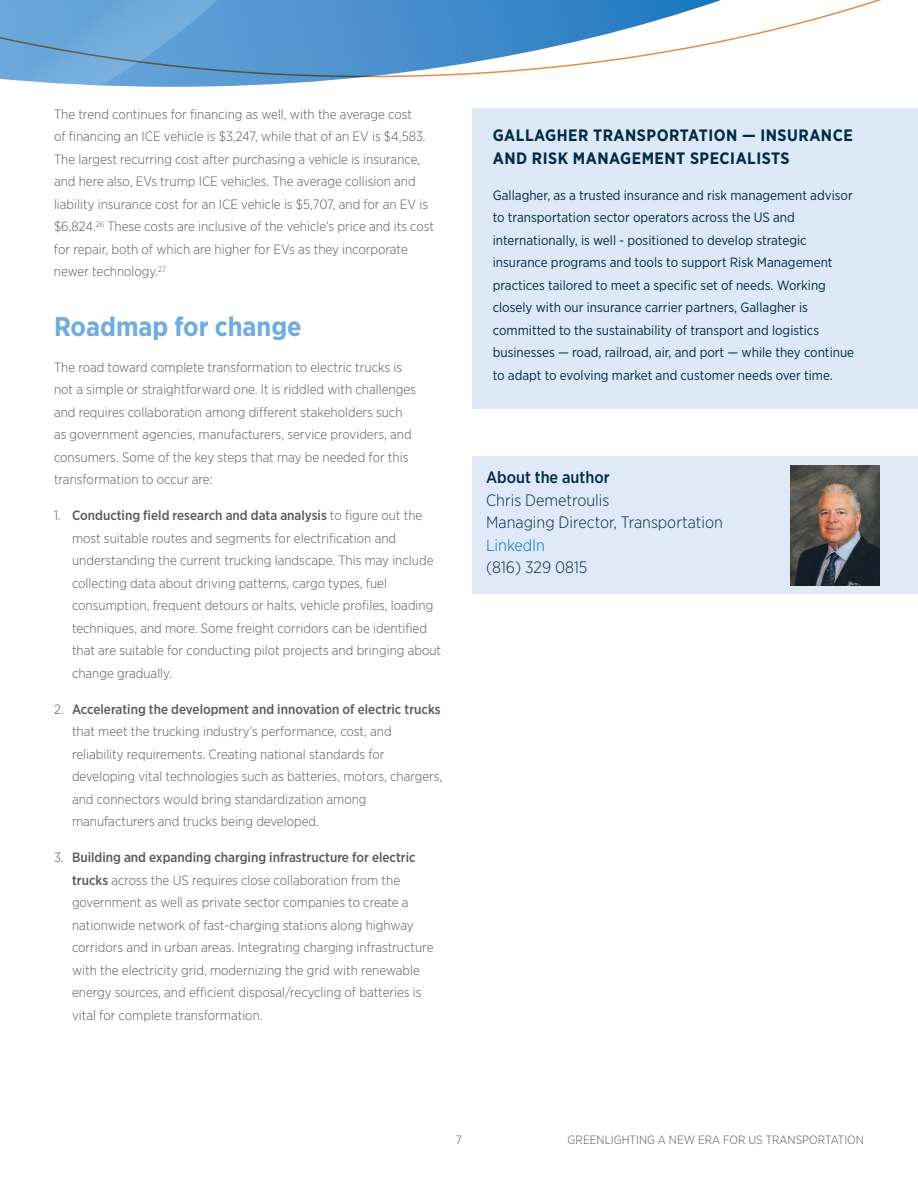
<style>
.page{position:relative;width:918px;height:1188px;background:#fff}
.page>*{position:absolute;margin:0;border:0;box-sizing:border-box;transform-origin:0 0}
.t1{font:700 27px "Gotham Narrow";color:#70adde}
.t2{font:700 16.5px/22.5px "Gotham Narrow";letter-spacing:.03em;color:#002b45}
.t3{font:300 16.5px/22.5px "Gotham Narrow";color:#002b45}
.t4{font:500 16.5px "Gotham Narrow";color:#002b45}
.t5{font:300 16.5px "Gotham Narrow";color:#0075bc}
.t6{font:300 13.5px/22.5px "Gotham Narrow";color:#58595b}
.t7{font:13.5px/22.5px "Gotham Narrow";color:#002b45}
.t8{font:300 12px "Gotham Narrow";color:#58595b}
.s1{font-weight:500}
</style>
<div class="page">
<svg style="left:0;top:77px;width:347px;height:10px"></svg>
<svg style="left:0;top:0;width:881px;height:77px"></svg>
<div style="left:472px;top:108px;width:446px;height:300px;background:#dee9f7"></div>
<div style="left:473px;top:456px;width:445px;height:138px;background:#dfe9f7"></div>
<img style="left:791px;top:465px;width:88px;height:120px">
<p class="t6" style="left:54px;top:102px;width:382px">The trend continues for financing as well, with the average cost<br>of financing an ICE vehicle is $3,247, while that of an EV is $4,583.<br>The largest recurring cost after purchasing a vehicle is insurance, and here also, EVs trump ICE vehicles. The average collision and liability insurance cost for an ICE vehicle is $5,707, and for an EV is $6,824.<sup>26</sup> These costs are inclusive of the vehicle’s price and its cost for repair, both of which are higher for EVs as they incorporate newer technology.<sup>27</sup></p>
<h1 class="t1" style="left:54px;top:309px;width:249px">Roadmap for change</h1>
<p class="t6" style="left:54px;top:355px;width:363px">The road toward complete transformation to electric trucks is not a simple or straightforward one. It is riddled with challenges and requires collaboration among different stakeholders such as government agencies, manufacturers, service providers, and consumers. Some of the key steps that may be needed for this transformation to occur are:</p>
<p class="t6" style="left:72px;top:504px;width:371px;text-indent:-18px">1. <span class="s1">Conducting field research and data analysis</span> to figure out the most suitable routes and segments for electrification and understanding the current trucking landscape. This may include collecting data about driving patterns, cargo types, fuel consumption, frequent detours or halts, vehicle profiles, loading techniques, and more. Some freight corridors can be identified that are suitable for conducting pilot projects and bringing about change gradually.</p>
<p class="t6" style="left:72px;top:697px;width:372px;text-indent:-18px">2. <span class="s1">Accelerating the development and innovation of electric trucks </span>that meet the trucking industry’s performance, cost, and reliability requirements. Creating national standards for developing vital technologies such as batteries, motors, chargers, and connectors would bring standardization among manufacturers and trucks being developed.</p>
<p class="t6" style="left:72px;top:846px;width:363px;text-indent:-18px">3. <span class="s1">Building and expanding charging infrastructure for electric trucks</span> across the US requires close collaboration from the government as well as private sector companies to create a nationwide network of fast-charging stations along highway corridors and in urban areas. Integrating charging infrastructure with the electricity grid, modernizing the grid with renewable energy sources, and efficient disposal/recycling of batteries is vital for complete transformation.</p>
<p class="t2" style="left:493px;top:124px;width:362px">GALLAGHER TRANSPORTATION — INSURANCE<br>AND RISK MANAGEMENT SPECIALISTS</p>
<p class="t7" style="left:493px;top:184px;width:363px">Gallagher, as a trusted insurance and risk management advisor to transportation sector operators across the US and internationally, is well - positioned to develop strategic insurance programs and tools to support Risk Management practices tailored to meet a specific set of needs. Working closely with our insurance carrier partners, Gallagher is committed to the sustainability of transport and logistics businesses — road, railroad, air, and port — while they continue to adapt to evolving market and customer needs over time.</p>
<p class="t4" style="left:486px;top:467px;width:125px">About the author</p>
<p class="t3" style="left:486px;top:488px;width:238px">Chris Demetroulis<br>Managing Director, Transportation</p>
<p class="t5" style="left:486px;top:535px;width:60px">LinkedIn</p>
<p class="t3" style="left:486px;top:556px;width:103px">(816) 329 0815</p>
<p class="t8" style="left:456px;top:1132px;width:8px">7</p>
<p class="t8" style="left:568px;top:1132px;width:298px">GREENLIGHTING A NEW ERA FOR US TRANSPORTATION</p>
</div>
